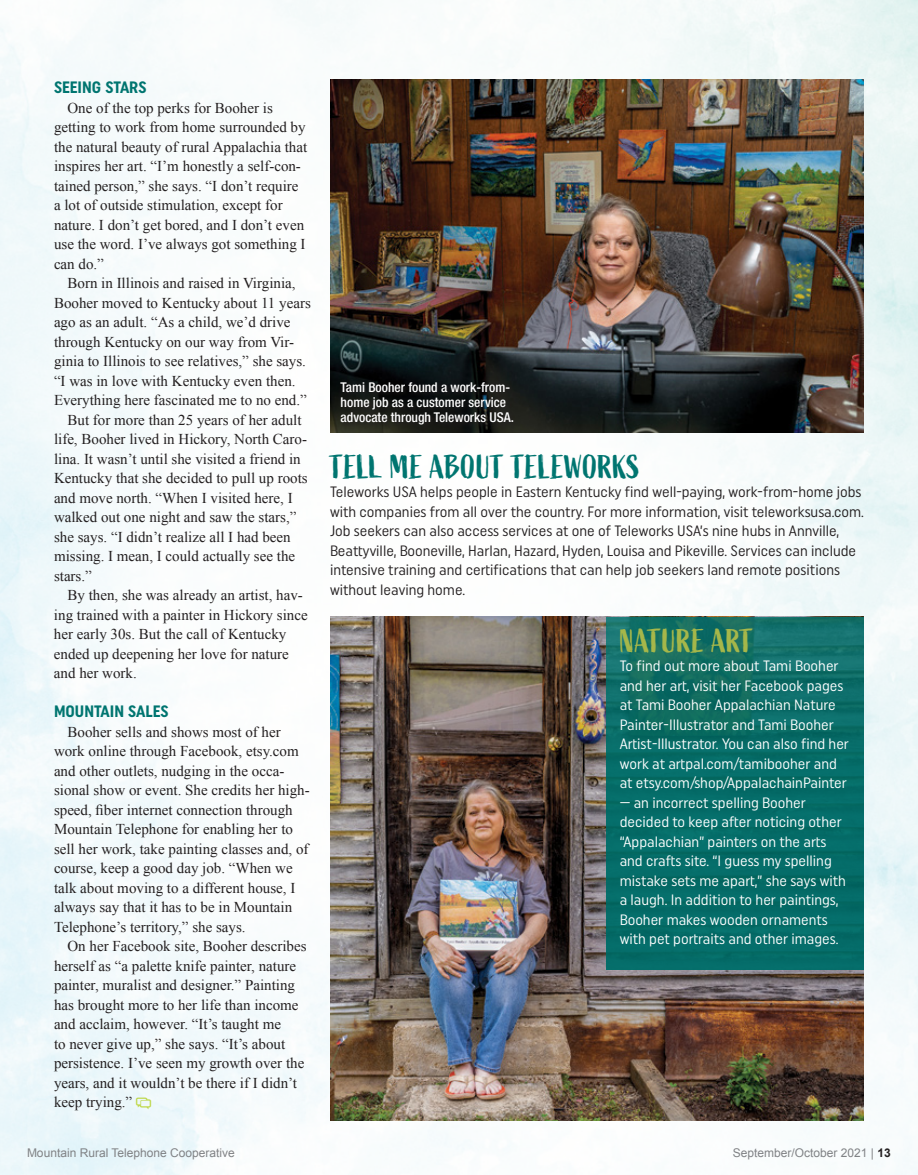
<style>
.page{position:relative;width:918px;height:1175px;background:#fff}
.page>*{position:absolute;margin:0;border:0;box-sizing:border-box;transform-origin:0 0}
.t1{font:33px "Active";color:#007570}
.t2{font:33px "Active";letter-spacing:.005em;color:#a6b74a}
.t3{font:700 16.5px "Uniform Condensed";color:#007570}
.t4{font:15px/19.5px "Times New Roman";color:#231f20}
.t5{font:15px/19.5px "Uniform Condensed";color:#fff}
.t6{font:15px/19.5px "Uniform Condensed";color:#231f20}
.t7{font:500 condensed 13.5px/15px "Helvetica Neue LT Std";color:#fff}
.t8{font:12px "Arial";color:#808285}
.s1{font-weight:700;color:#231f20}
</style>
<div class="page">
<img style="left:0;top:0;width:918px;height:1174px">
<img style="left:330px;top:80px;width:534px;height:352px">
<img style="left:330px;top:616px;width:534px;height:504px">
<svg style="left:606px;top:616px;width:258px;height:353px;background:#096c67"></svg>
<div style="left:340px;top:380px;width:179px;height:50px;background:#231f20;opacity:.75"></div>
<svg style="left:136px;top:1097px;width:15px;height:12px"></svg>
<p class="t3" style="left:54px;top:77px;width:94px">SEEING STARS</p>
<p class="t4" style="left:54px;top:97px;width:255px;text-indent:14px">One of the top perks for Booher is getting to work from home surrounded by the natural beauty of rural Appalachia that inspires her art. “I’m honestly a self-con&shy;tained person,” she says. “I don’t require a lot of outside stimulation, except for nature. I don’t get bored, and I don’t even use the word. I’ve always got something I can do.”</p>
<p class="t4" style="left:68px;top:273px;width:230px">Born in Illinois and raised in Virginia,</p>
<p class="t4" style="left:54px;top:292px;width:258px">Booher moved to Kentucky about 11 years</p>
<p class="t4" style="left:54px;top:312px;width:238px">ago as an adult. “As a child, we’d drive</p>
<p class="t4" style="left:54px;top:331px;width:242px">through Kentucky on our way from Vir-</p>
<p class="t4" style="left:54px;top:351px;width:254px">ginia to Illinois to see relatives,” she says.</p>
<p class="t4" style="left:54px;top:370px;width:243px">“I was in love with Kentucky even then.</p>
<p class="t4" style="left:54px;top:390px;width:254px">Everything here fascinated me to no end.”</p>
<p class="t4" style="left:68px;top:409px;width:236px">But for more than 25 years of her adult</p>
<p class="t4" style="left:54px;top:429px;width:255px">life, Booher lived in Hickory, North Caro-</p>
<p class="t4" style="left:54px;top:448px;width:248px">lina. It wasn’t until she visited a friend in</p>
<p class="t4" style="left:54px;top:468px;width:255px">Kentucky that she decided to pull up roots</p>
<p class="t4" style="left:54px;top:487px;width:240px">and move north. “When I visited here, I</p>
<p class="t4" style="left:54px;top:507px;width:244px">walked out one night and saw the stars,”</p>
<p class="t4" style="left:54px;top:526px;width:238px">she says. “I didn’t realize all I had been</p>
<p class="t4" style="left:54px;top:546px;width:243px">missing. I mean, I could actually see the</p>
<p class="t4" style="left:54px;top:565px;width:39px">stars.”</p>
<p class="t4" style="left:68px;top:585px;width:237px">By then, she was already an artist, hav-</p>
<p class="t4" style="left:54px;top:604px;width:255px">ing trained with a painter in Hickory since</p>
<p class="t4" style="left:54px;top:624px;width:234px">her early 30s. But the call of Kentucky</p>
<p class="t4" style="left:54px;top:643px;width:236px">ended up deepening her love for nature</p>
<p class="t4" style="left:54px;top:663px;width:84px">and her work.</p>
<p class="t3" style="left:54px;top:701px;width:116px">MOUNTAIN SALES</p>
<p class="t4" style="left:54px;top:722px;width:257px;text-indent:14px">Booher sells and shows most of her work online through Facebook, etsy.com and other outlets, nudging in the occa&shy;sional show or event. She credits her high&shy;speed, fiber internet connection through Mountain Telephone for enabling her to sell her work, take painting classes and, of course, keep a good day job. “When we talk about moving to a different house, I always say that it has to be in Mountain Telephone’s territory,” she says.</p>
<p class="t4" style="left:54px;top:936px;width:254px;text-indent:14px">On her Facebook site, Booher describes herself as “a palette knife painter, nature painter, muralist and designer.” Painting has brought more to her life than income and acclaim, however. “It’s taught me<br>to never give up,” she says. “It’s about persistence. I’ve seen my growth over the years, and it wouldn’t be there if I didn’t keep trying.”</p>
<p class="t7" style="left:341px;top:379px;width:175px">Tami Booher found a work-from&shy;home job as a customer service advocate through Teleworks USA.</p>
<h1 class="t1" style="left:330px;top:448px;width:312px">TELL ME ABOUT TELEWORKS</h1>
<p class="t6" style="left:330px;top:482px;width:536px">Teleworks USA helps people in Eastern Kentucky find well-paying, work-from-home jobs with companies from all over the country. For more information, visit teleworksusa.com.<br>Job seekers can also access services at one of Teleworks USA’s nine hubs in Annville, Beattyville, Booneville, Harlan, Hazard, Hyden, Louisa and Pikeville. Services can include intensive training and certifications that can help job seekers land remote positions without leaving home.</p>
<h1 class="t2" style="left:620px;top:622px;width:135px">NATURE ART</h1>
<p class="t5" style="left:620px;top:656px;width:231px">To find out more about Tami Booher and her art, visit her Facebook pages at Tami Booher Appalachian Nature Painter-Illustrator and Tami Booher Artist-Illustrator. You can also find her work at artpal.com/tamibooher and at etsy.com/shop/AppalachainPainter</p>
<p class="t5" style="left:620px;top:792px;width:228px">— an incorrect spelling Booher decided to keep after noticing other “Appalachian” painters on the arts and crafts site. “I guess my spelling mistake sets me apart,” she says with a laugh. In addition to her paintings, Booher makes wooden ornaments with pet portraits and other images.</p>
<p class="t8" style="left:27px;top:1144px;width:209px">Mountain Rural Telephone Cooperative</p>
<p class="t8" style="left:733px;top:1144px;width:159px">September/October 2021 | <span class="s1">13</span></p>
</div>
